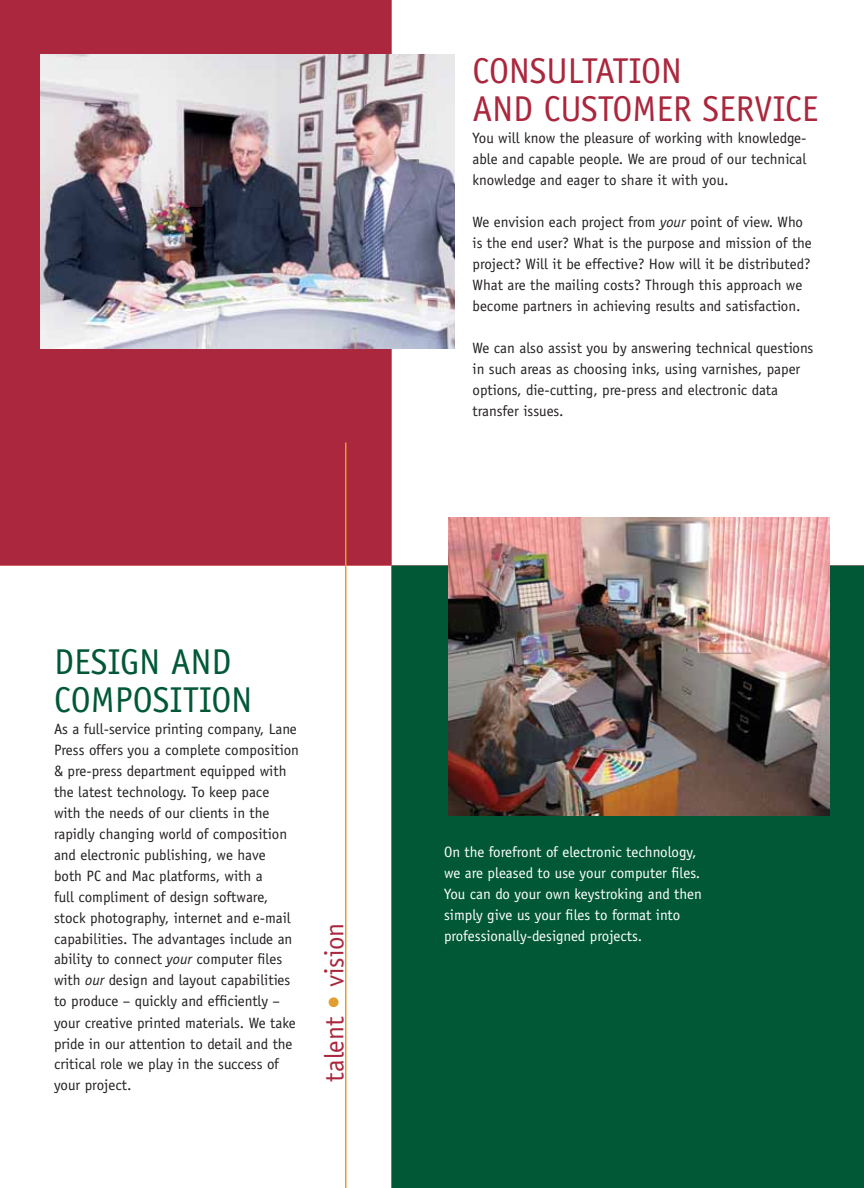
<style>
.page{position:relative;width:864px;height:1188px;background:#fff}
.page>*{position:absolute;margin:0;border:0;box-sizing:border-box;transform-origin:0 0}
.t1{font:36px/39px "Officina Sans";color:#aa273d}
.t2{font:36px/39px "Officina Sans";color:#005837}
.t3{font:27px "Officina Sans";color:#aa273d}
.t4{font:15px/21px "Officina Sans";color:#231f20}
.t5{font:15px/21px "Officina Sans";color:#fff}
.s1{font-style:italic}
.s2{color:#e29c2f}
</style>
<div class="page">
<div style="left:0;top:0;width:392px;height:566px;background:#aa273d"></div>
<div style="left:392px;top:565px;width:472px;height:623px;background:#005837"></div>
<hr style="left:345px;top:442px;width:1px;height:746px;background:#e29c2f">
<img style="left:40px;top:54px;width:415px;height:295px">
<img style="left:448px;top:518px;width:381px;height:298px">
<h1 class="t2" style="left:54px;top:642px;width:200px">Design and<br>Composition</h1>
<p class="t4" style="left:54px;top:718px;width:247px">As a full-service printing company, Lane Press offers you a complete composition &amp; pre-press department equipped with the latest technology. To keep pace with the needs of our clients in the rapidly changing world of composition and electronic publishing, we have<br>both PC and Mac platforms, with a<br>full compliment of design software, stock photography, internet and e-mail capabilities. The advantages include an ability to connect <span class="s1">your</span> computer files with <span class="s1">our</span> design and layout capabilities to produce – quickly and efficiently – your creative printed materials. We take pride in our attention to detail and the critical role we play in the success of your project.</p>
<h2 class="t3" style="left:318px;top:1082px;width:160px;rotate:-90deg">talent <span class="s2">•</span> vision</h2>
<h1 class="t1" style="left:472px;top:51px;width:316px">Consultation<br>and Customer Service</h1>
<p class="t4" style="left:472px;top:127px;width:336px;text-align:justify">You will know the pleasure of working with knowledge&shy;able and capable people. We are proud of our technical knowledge and eager to share it with you.</p>
<p class="t4" style="left:472px;top:211px;width:341px">We envision each project from <span class="s1">your</span> point of view. Who is the end user? What is the purpose and mission of the project? Will it be effective? How will it be distributed?<br>What are the mailing costs? Through this approach we become partners in achieving results and satisfaction.</p>
<p class="t4" style="left:472px;top:337px;width:342px">We can also assist you by answering technical questions in such areas as choosing inks, using varnishes, paper options, die-cutting, pre-press and electronic data transfer issues.</p>
<p class="t5" style="left:444px;top:841px;width:259px">On the forefront of electronic technology, we are pleased to use your computer files.<br>You can do your own keystroking and then simply give us your files to format into professionally-designed projects.</p>
</div>
